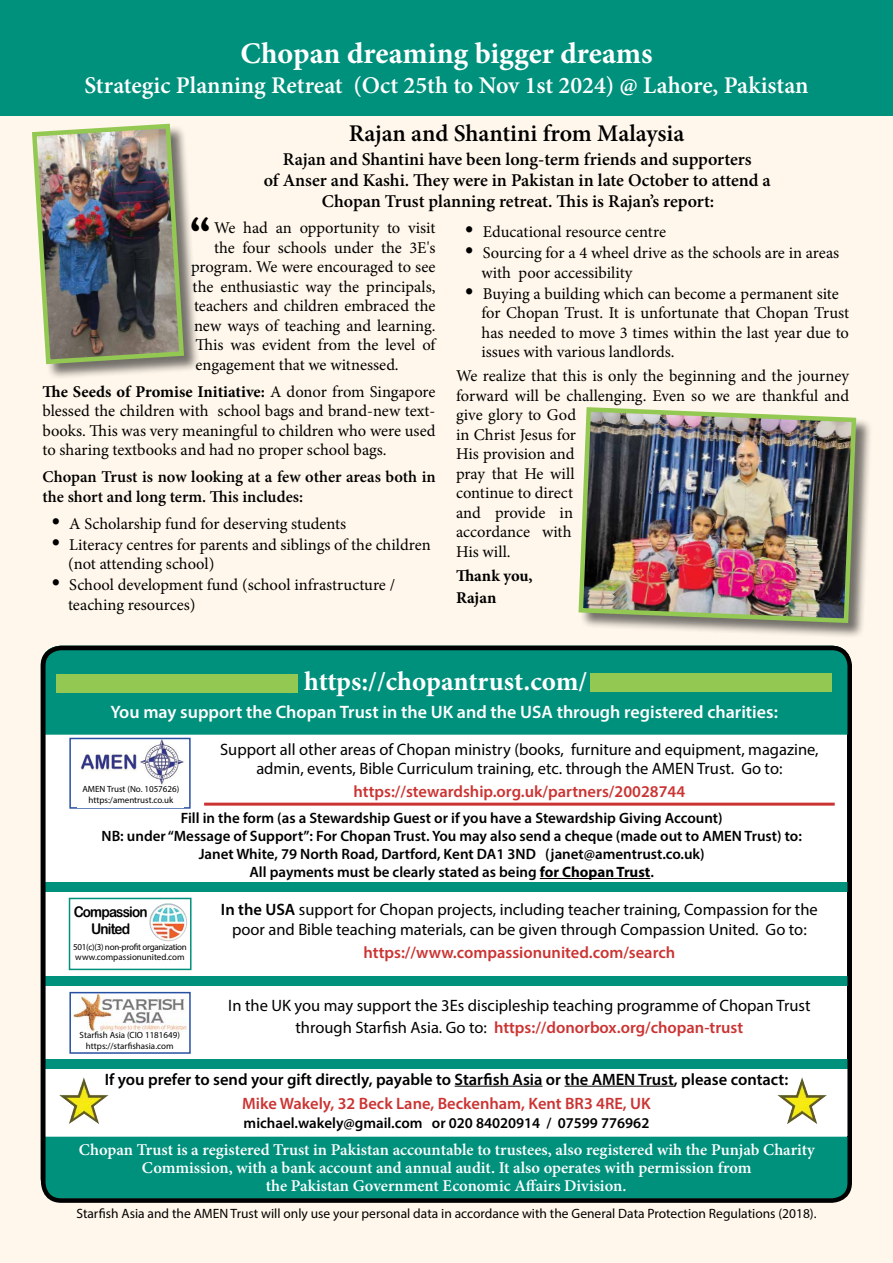
<style>
.page{position:relative;width:893px;height:1263px;background:#fff}
.page>*{position:absolute;margin:0;border:0;box-sizing:border-box;transform-origin:0 0}
.t1{font:condensed 45px "Bernard";color:#000}
.t2{font:700 30px "Minion Pro";color:#fff}
.t3{font:700 27px "Minion Pro";letter-spacing:-.005em;color:#fff}
.t4{font:600 24px "Minion Pro";color:#fff}
.t5{font:600 24px "Minion Pro";letter-spacing:-.005em;color:#000}
.t6{font:600 18px/21px "Minion Pro";letter-spacing:-.005em;color:#000;text-align:center}
.t7{font:600 18px "Myriad Pro";color:#fff}
.t8{font:16.5px/19.5px "Minion Pro";color:#000}
.t9{font:16.5px/22.5px "Myriad Pro";color:#000;text-align:center}
.t10{font:600 16.5px/18px "Minion Pro";color:#fff;text-align:center}
.t11{font:600 16.5px "Myriad Pro";color:#cb3433}
.t12{font:600 16.5px "Myriad Pro";color:#000}
.t13{font:600 16.5px/19.5px "Minion Pro";color:#000}
.t14{font:700 16.5px/21.6px "Minion Pro";letter-spacing:-.005em;color:#000}
.t15{font:600 15px/18px "Myriad Pro";color:#000;text-align:center}
.t16{font:14.7px/16.5px "Arial Rounded MT Bold";letter-spacing:-.06em;color:#000;text-align:center;scale:.92 1}
.t17{font:13.5px "Myriad Pro";color:#000}
.t18{font:9px/10.8px "Myriad Pro";color:#000;text-align:center}
.s1{font-weight:700}
.s2{font-weight:600}
.s3{font-weight:600;color:#cb3433}
</style>
<div class="page">
<div style="left:0;top:116px;width:893px;height:1147px;background:#fff7eb"></div>
<div style="left:43px;top:648px;width:806px;height:548px;background:#fff;border-radius:18px"></div>
<div style="left:0;top:0;width:893px;height:116px;background:#00917d"></div>
<div style="left:42px;top:646px;width:805px;height:89px;background:#00917d"></div>
<div style="left:46px;top:658px;width:801px;height:46px;background:#00917d"></div>
<div style="left:56px;top:674px;width:242px;height:19px;background:#93c953"></div>
<div style="left:591px;top:673px;width:241px;height:19px;background:#93c953"></div>
<div style="left:46px;top:1137px;width:801px;height:61px;background:#00917d"></div>
<hr style="left:204px;top:803px;width:631px;height:3px;background:#cb3433">
<img style="left:72px;top:995px;width:115px;height:37px">
<div style="left:69px;top:992px;width:122px;height:62px;border:2px solid #2750a2"></div>
<hr style="left:540px;top:878px;width:110px;height:1px;background:#000">
<hr style="left:455px;top:1086px;width:87px;height:1px;background:#000">
<hr style="left:564px;top:1086px;width:110px;height:1px;background:#000">
<div style="left:43px;top:976px;width:807px;height:9px;background:#00917d"></div>
<div style="left:69px;top:898px;width:123px;height:72px;background:#fff;border:2px solid #00917d"></div>
<img style="left:149px;top:903px;width:38px;height:38px;border-radius:18px">
<img style="left:80px;top:741px;width:104px;height:44px">
<div style="left:69px;top:738px;width:122px;height:71px;border:2px solid #2750a2"></div>
<div style="left:78px;top:786px;width:106px;height:22px;background:#fff"></div>
<div style="left:43px;top:883px;width:808px;height:9px;background:#00917d"></div>
<div style="left:44px;top:1059px;width:807px;height:9px;background:#00917d"></div>
<img style="left:59px;top:1077px;width:50px;height:47px">
<img style="left:777px;top:1077px;width:50px;height:47px">
<div style="left:33px;top:124px;width:167px;height:256px;background:#000;opacity:.55"></div>
<img style="left:32px;top:123px;width:154px;height:244px">
<div style="left:579px;top:408px;width:293px;height:232px;background:#000;opacity:.55"></div>
<img style="left:578px;top:407px;width:280px;height:218px">
<div style="left:41px;top:646px;width:811px;height:557px;border:4px solid #000;border-radius:18px"></div>
<h2 class="t2" style="left:240px;top:32px;width:414px">Chopan dreaming bigger dreams</h2>
<h3 class="t4" style="left:84px;top:69px;width:726px">Strategic Planning Retreat (Oct 25th to Nov 1st 2024) @ Lahore, Pakistan</h3>
<h3 class="t5" style="left:349px;top:117px;width:337px">Rajan and Shantini from Malaysia</h3>
<p class="t6" style="left:264px;top:149px;width:508px">Rajan and Shantini have been long-term friends and supporters<br>of Anser and Kashi. They were in Pakistan in late October to attend a<br>Chopan Trust planning retreat. This is Rajan’s report:</p>
<h1 class="t1" style="left:190px;top:209px;width:23px">“</h1>
<p class="t8" style="left:214px;top:218px;width:223px">We had an opportunity to visit</p>
<p class="t8" style="left:214px;top:238px;width:223px">the four schools under the 3E's</p>
<p class="t8" style="left:191px;top:257px;width:246px">program. We were encouraged to see</p>
<p class="t8" style="left:193px;top:277px;width:244px">the enthusiastic way the principals,</p>
<p class="t8" style="left:194px;top:296px;width:243px">teachers and children embraced the</p>
<p class="t8" style="left:194px;top:316px;width:243px">new ways of teaching and learning.</p>
<p class="t8" style="left:196px;top:335px;width:241px">This was evident from the level of</p>
<p class="t8" style="left:196px;top:355px;width:205px">engagement that we witnessed.</p>
<p class="t8" style="left:43px;top:382px;width:395px;text-align:justify"><span class="s1">The Seeds of Promise Initiative:</span> A donor from Singapore blessed the children with school bags and brand-new text&shy;books. This was very meaningful to children who were used to sharing textbooks and had no proper school bags.</p>
<p class="t13" style="left:43px;top:467px;width:395px">Chopan Trust is now looking at a few other areas both in the short and long term. This includes:</p>
<p class="t8" style="left:51px;top:514px;width:297px">• A Scholarship fund for deserving students</p>
<p class="t8" style="left:68px;top:535px;width:364px;text-indent:-17px">• Literacy centres for parents and siblings of the children (not attending school)</p>
<p class="t8" style="left:68px;top:575px;width:329px;text-indent:-17px">• School development fund (school infrastructure / teaching resources)</p>
<p class="t8" style="left:465px;top:222px;width:203px">• Educational resource centre</p>
<p class="t8" style="left:482px;top:243px;width:359px;text-indent:-17px">• Sourcing for a 4 wheel drive as the schools are in areas with poor accessibility</p>
<p class="t8" style="left:482px;top:284px;width:369px;text-indent:-17px">• Buying a building which can become a permanent site for Chopan Trust. It is unfortunate that Chopan Trust has needed to move 3 times within the last year due to issues with various landlords.</p>
<p class="t8" style="left:456px;top:366px;width:395px">We realize that this is only the beginning and the journey forward will be challenging. Even so we are thankful and give glory to God<br>in Christ Jesus for<br>His provision and<br>pray that He will<br>continue to direct<br>and provide in<br>accordance with<br>His will.</p>
<p class="t14" style="left:456px;top:565px;width:78px">Thank you,<br>Rajan</p>
<h3 class="t3" style="left:304px;top:662px;width:285px">https://chopantrust.com/</h3>
<p class="t7" style="left:111px;top:701px;width:669px">You may support the Chopan Trust in the UK and the USA through registered charities:</p>
<p class="t9" style="left:220px;top:739px;width:600px;line-height:19.5px">Support all other areas of Chopan ministry (books, furniture and equipment, magazine, admin, events, Bible Curriculum training, etc. through the AMEN Trust. Go to:</p>
<p class="t11" style="left:354px;top:781px;width:333px">https://stewardship.org.uk/partners/20028744</p>
<p class="t15" style="left:102px;top:808px;width:702px">Fill in the form (as a Stewardship Guest or if you have a Stewardship Giving Account)<br>NB: under “Message of Support”: For Chopan Trust. You may also send a cheque (made out to AMEN Trust) to:<br>Janet White, 79 North Road, Dartford, Kent DA1 3ND (janet@amentrust.co.uk)<br>All payments must be clearly stated as being <span class="s1">for Chopan Trust</span>.</p>
<p class="t18" style="left:82px;top:784px;width:98px">AMEN Trust (No. 1057626) https:/amentrust.co.uk</p>
<p class="t16" style="left:74px;top:903px;width:82px">Compassion<br>United</p>
<p class="t18" style="left:73px;top:941px;width:115px;text-align:left">501(c)(3) non-profit organization www.compassionunited.com</p>
<p class="t18" style="left:80px;top:1029px;width:102px">Starfish Asia (CIO 1181649) https://starfishasia.com</p>
<p class="t9" style="left:221px;top:900px;width:598px;line-height:19.8px"><span class="s2">In the USA</span> support for Chopan projects, including teacher training, Compassion for the poor and Bible teaching materials, can be given through Compassion United. Go to:</p>
<p class="t11" style="left:364px;top:942px;width:313px">https://www.compassionunited.com/search</p>
<p class="t9" style="left:228px;top:993px;width:584px">In the UK you may support the 3Es discipleship teaching programme of Chopan Trust through Starfish Asia. Go to: <span class="s3">https://donorbox.org/chopan-trust</span></p>
<p class="t12" style="left:105px;top:1068px;width:685px">If you prefer to send your gift directly, payable to Starfish Asia or the AMEN Trust, please contact:</p>
<p class="t11" style="left:242px;top:1092px;width:410px">Mike Wakely, 32 Beck Lane, Beckenham, Kent BR3 4RE, UK</p>
<p class="t15" style="left:244px;top:1113px;width:407px">michael.wakely@gmail.com or 020 84020914 / 07599 776962</p>
<p class="t10" style="left:79px;top:1140px;width:737px">Chopan Trust is a registered Trust in Pakistan accountable to trustees, also registered wih the Punjab Charity<br>Commission, with a bank account and annual audit. It also operates with permission from<br>the Pakistan Government Economic Affairs Division.</p>
<p class="t17" style="left:76px;top:1205px;width:742px">Starfish Asia and the AMEN Trust will only use your personal data in accordance with the General Data Protection Regulations (2018).</p>
</div>
